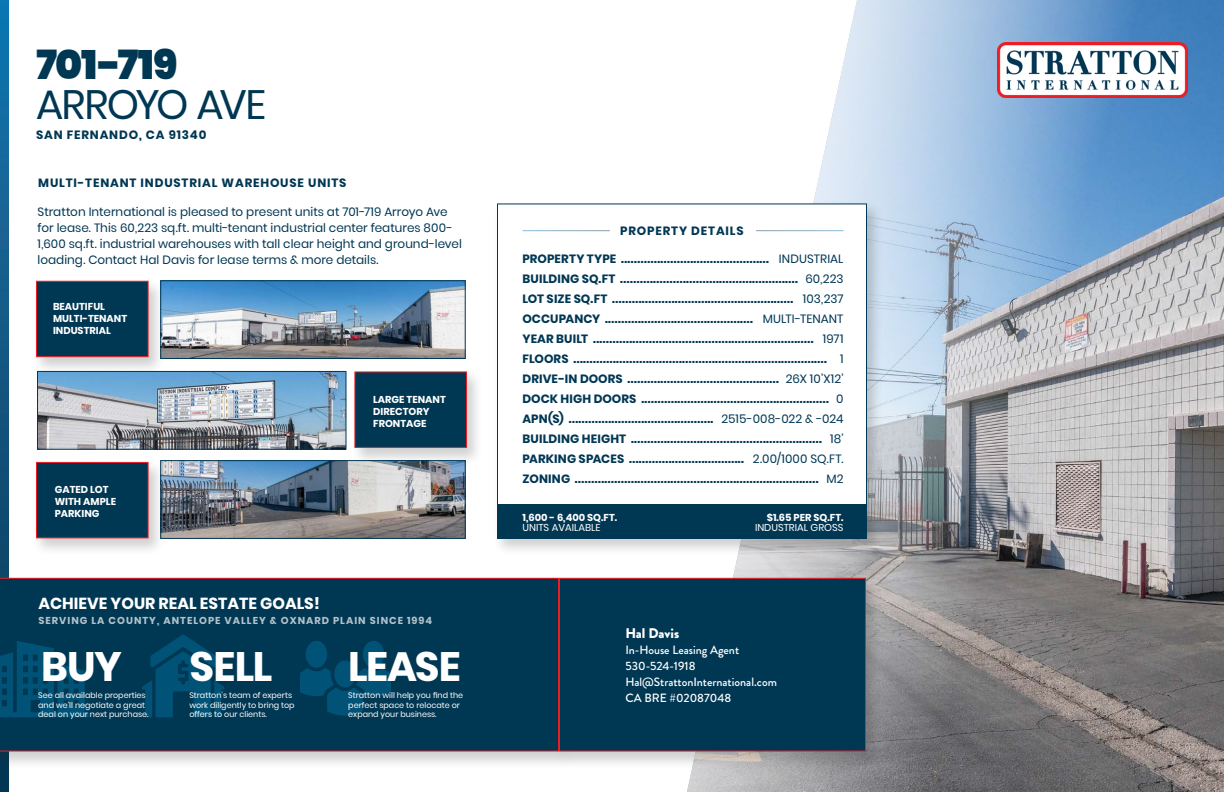
<style>
.page{position:relative;width:1224px;height:792px;background:#fff}
.page>*{position:absolute;margin:0;border:0;box-sizing:border-box;transform-origin:0 0}
.t1{font:700 41px "Poppins";letter-spacing:-.025em;color:#fff}
.t2{font:41px "Poppins";letter-spacing:-.04em;color:#003753}
.t3{font:900 41px "Poppins";letter-spacing:-.025em;color:#003753}
.t4{font:700 16px "Poppins";color:#fff}
.t5{font:900 14px "Brandon Grotesque";color:#fff}
.t6{font:700 12px "Poppins";letter-spacing:.02em;color:#003753}
.t7{font:12px/16px "Poppins";color:#003753}
.t8{font:500 12px "Brandon Grotesque";color:#fff}
.t9{font:700 12px "Poppins";letter-spacing:.07em;color:#003753}
.t10{font:700 12px "Poppins";color:#003753}
.t11{font:700 10px/12px "Poppins";color:#fff}
.t12{font:700 10px "Poppins";letter-spacing:.1em;color:#fff}
.t13{font:10px "Poppins";color:#fff}
.t14{font:8px/9.6px "Poppins";color:#fff}
</style>
<div class="page">
<svg style="left:0;top:0;width:9px;height:792px;background:#115c8a"></svg>
<div style="left:32px;top:460px;width:133px;height:96px;background:#231f20;opacity:.21"></div>
<div style="left:36px;top:462px;width:113px;height:76px;background:#003753;border:1px solid #ec1e24"></div>
<div style="left:351px;top:369px;width:132px;height:97px;background:#231f20;opacity:.21"></div>
<div style="left:354px;top:371px;width:113px;height:77px;background:#003753;border:1px solid #ec1e24"></div>
<div style="left:32px;top:278px;width:133px;height:97px;background:#231f20;opacity:.21"></div>
<div style="left:36px;top:281px;width:113px;height:76px;background:#003753;border:1px solid #ec1e24"></div>
<img style="left:1146px;top:0;width:78px;height:792px">
<svg style="left:687px;top:0;width:459px;height:792px;background:#a7b1bd"></svg>
<div style="left:493px;top:201px;width:390px;height:356px;background:#231f20;opacity:.21"></div>
<div style="left:497px;top:203px;width:370px;height:336px;background:#fff;border:1px solid #003854"></div>
<img style="left:39px;top:373px;width:305px;height:75px">
<div style="left:37px;top:371px;width:309px;height:79px;border:1px solid #003753"></div>
<img style="left:162px;top:462px;width:302px;height:75px">
<div style="left:160px;top:460px;width:306px;height:79px;border:1px solid #003753"></div>
<img style="left:162px;top:282px;width:302px;height:75px">
<div style="left:160px;top:280px;width:306px;height:79px;border:1px solid #003753"></div>
<div style="left:0;top:575px;width:575px;height:194px;background:#231f20;opacity:.21"></div>
<div style="left:0;top:578px;width:555px;height:174px;background:#003753"></div>
<svg style="left:142px;top:634px;width:83px;height:83px;background:#004666"></svg>
<svg style="left:300px;top:641px;width:90px;height:76px;background:#004666"></svg>
<div style="left:555px;top:575px;width:327px;height:194px;background:#231f20;opacity:.21"></div>
<div style="left:559px;top:578px;width:307px;height:174px;background:#003753;border:1px solid #ec1e24"></div>
<svg style="left:0;top:641px;width:89px;height:76px;background:#004768"></svg>
<img style="left:998px;top:43px;width:190px;height:54px">
<div style="left:497px;top:504px;width:369px;height:35px;background:#003753"></div>
<svg style="left:322px;top:311px;width:14px;height:3px"></svg>
<svg style="left:201px;top:474px;width:16px;height:4px"></svg>
<svg style="left:229px;top:382px;width:43px;height:8px"></svg>
<svg style="left:254px;top:413px;width:18px;height:4px"></svg>
<svg style="left:191px;top:415px;width:16px;height:4px"></svg>
<p class="t3" style="left:36px;top:41px;width:143px">701-719</p>
<p class="t2" style="left:36px;top:81px;width:232px">ARROYO AVE</p>
<p class="t9" style="left:36px;top:127px;width:172px">SAN FERNANDO, CA 91340</p>
<p class="t9" style="left:38px;top:176px;width:310px">MULTI-TENANT INDUSTRIAL WAREHOUSE UNITS</p>
<p class="t7" style="left:38px;top:204px;width:426px">Stratton International is pleased to present units at 701-719 Arroyo Ave for lease. This 60,223 sq.ft. multi-tenant industrial center features 800- 1,600 sq.ft. industrial warehouses with tall clear height and ground-level loading. Contact Hal Davis for lease terms &amp; more details.</p>
<p class="t11" style="left:53px;top:301px;width:54px">BEAUTIFUL</p>
<p class="t11" style="left:53px;top:313px;width:76px">MULTI-TENANT</p>
<p class="t11" style="left:53px;top:325px;width:59px">INDUSTRIAL</p>
<p class="t11" style="left:55px;top:484px;width:63px">GATED LOT<br>WITH AMPLE<br>PARKING</p>
<p class="t4" style="left:39px;top:594px;width:283px">ACHIEVE YOUR REAL ESTATE GOALS!</p>
<p class="t11" style="left:373px;top:393px;width:74px">LARGE TENANT</p>
<p class="t11" style="left:373px;top:405px;width:58px">DIRECTORY<br>FRONTAGE</p>
<p class="t12" style="left:39px;top:614px;width:395px">SERVING LA COUNTY, ANTELOPE VALLEY &amp; OXNARD PLAIN SINCE 1994</p>
<p class="t1" style="left:41px;top:643px;width:82px">BUY</p>
<p class="t1" style="left:190px;top:643px;width:84px">SELL</p>
<p class="t1" style="left:348px;top:643px;width:114px">LEASE</p>
<p class="t14" style="left:38px;top:691px;width:112px">See all available properties and we’ll negotiate a great deal on your next purchase.</p>
<p class="t14" style="left:189px;top:691px;width:107px">Stratton’s team of experts work diligently to bring top offers to our clients.</p>
<p class="t14" style="left:348px;top:691px;width:116px">Stratton will help you find the perfect space to relocate or expand your business.</p>
<p class="t9" style="left:620px;top:224px;width:125px">PROPERTY DETAILS</p>
<p class="t6" style="left:522px;top:252px;width:248px">PROPERTY TYPE .............................................</p>
<p class="t6" style="left:522px;top:272px;width:277px">BUILDING SQ.FT ......................................................</p>
<p class="t6" style="left:522px;top:292px;width:272px">LOT SIZE SQ.FT .......................................................</p>
<p class="t10" style="left:522px;top:312px;width:232px">OCCUPANCY .............................................</p>
<p class="t6" style="left:522px;top:332px;width:293px">YEAR BUILT ...................................................................</p>
<p class="t6" style="left:522px;top:352px;width:306px">FLOORS .............................................................................</p>
<p class="t6" style="left:522px;top:372px;width:258px">DRIVE-IN DOORS ..............................................</p>
<p class="t6" style="left:522px;top:392px;width:308px">DOCK HIGH DOORS .........................................................</p>
<p class="t6" style="left:522px;top:412px;width:192px">APN(S) ............................................</p>
<p class="t6" style="left:522px;top:432px;width:301px">BUILDING HEIGHT ..........................................................</p>
<p class="t6" style="left:522px;top:452px;width:223px">PARKING SPACES ...................................</p>
<p class="t6" style="left:522px;top:472px;width:298px">ZONING ..........................................................................</p>
<p class="t7" style="left:779px;top:251px;width:66px">INDUSTRIAL</p>
<p class="t7" style="left:805px;top:271px;width:40px">60,223</p>
<p class="t7" style="left:803px;top:291px;width:42px">103,237</p>
<p class="t7" style="left:763px;top:311px;width:82px">MULTI-TENANT</p>
<p class="t7" style="left:823px;top:331px;width:22px">1971</p>
<p class="t7" style="left:840px;top:351px;width:5px">1</p>
<p class="t7" style="left:786px;top:371px;width:59px">26X 10’X12’</p>
<p class="t7" style="left:836px;top:391px;width:9px">0</p>
<p class="t7" style="left:722px;top:411px;width:123px">2515-008-022 &amp; -024</p>
<p class="t7" style="left:830px;top:431px;width:15px">18’</p>
<p class="t7" style="left:753px;top:451px;width:92px">2.00/1000 SQ.FT.</p>
<p class="t7" style="left:826px;top:471px;width:19px">M2</p>
<p class="t11" style="left:522px;top:511px;width:96px">1,600 - 6,400 SQ.FT.</p>
<p class="t11" style="left:767px;top:511px;width:78px">$1.65 PER SQ.FT.</p>
<p class="t13" style="left:522px;top:522px;width:79px">UNITS AVAILABLE</p>
<p class="t13" style="left:755px;top:522px;width:90px">INDUSTRIAL GROSS</p>
<p class="t5" style="left:625px;top:623px;width:55px">Hal Davis</p>
<p class="t8" style="left:625px;top:641px;width:115px">In-House Leasing Agent</p>
<p class="t8" style="left:625px;top:657px;width:72px">530-524-1918</p>
<p class="t8" style="left:625px;top:673px;width:153px">Hal@StrattonInternational.com</p>
<p class="t8" style="left:625px;top:689px;width:107px">CA BRE #02087048</p>
</div>
